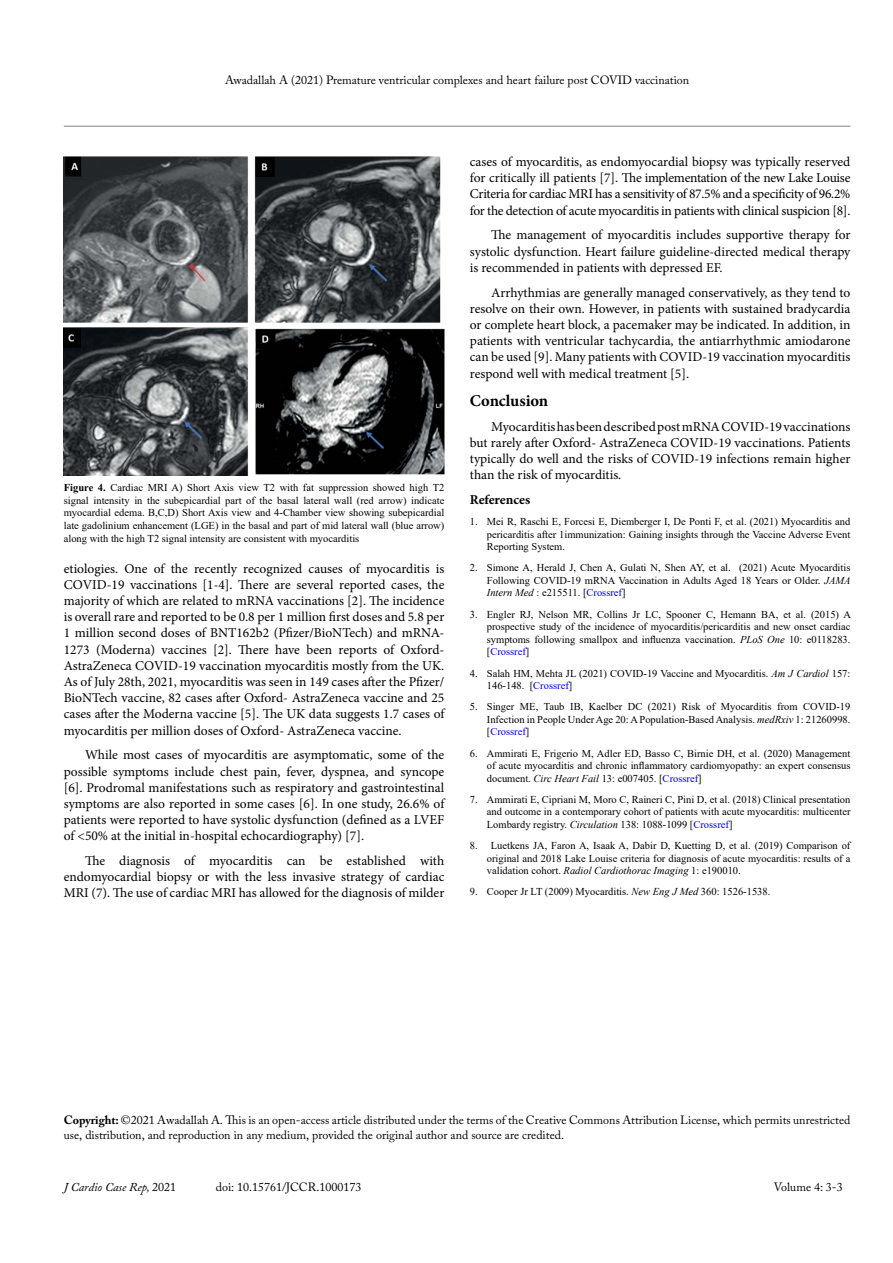
<style>
.page{position:relative;width:893px;height:1263px;background:#fff}
.page>*{position:absolute;margin:0;border:0;box-sizing:border-box;transform-origin:0 0}
.t1{font:700 16.5px "Minion Pro";letter-spacing:-.01em;color:#000}
.t2{font:13.5px/16.2px "Minion Pro";color:#000;text-align:justify}
.t3{font:700 13.5px "Minion Pro";letter-spacing:-.005em;color:#000}
.t4{font:12px/14.4px "Adobe Caslon Pro";color:#000}
.t5{font:italic 12px "Adobe Caslon Pro";color:#000}
.t6{font:10.5px/12.6px "Times New Roman";color:#000;text-align:justify}
.s1{font-weight:700}
.s2{font-style:italic}
.s3{color:#00f}
.s4{font-style:normal}
</style>
<div class="page">
<hr style="left:64px;top:126px;width:786px;height:1px;background:#808285">
<img style="left:64px;top:156px;width:380px;height:319px">
<p class="t4" style="left:225px;top:73px;width:466px">Awadallah A (2021) Premature ventricular complexes and heart failure post COVID vaccination</p>
<p class="t6" style="left:64px;top:481px;width:382px"><span class="s1">Figure 4.</span> Cardiac MRI A) Short Axis view T2 with fat suppression showed high T2 signal intensity in the subepicardial part of the basal lateral wall (red arrow) indicate myocardial edema. B,C,D) Short Axis view and 4-Chamber view showing subepicardial late gadolinium enhancement (LGE) in the basal and part of mid lateral wall (blue arrow) along with the high T2 signal intensity are consistent with myocarditis</p>
<p class="t2" style="left:64px;top:560px;width:382px">etiologies. One of the recently recognized causes of myocarditis is COVID-19 vaccinations [1-4]. There are several reported cases, the majority of which are related to mRNA vaccinations [2]. The incidence is overall rare and reported to be 0.8 per 1 million first doses and 5.8 per 1 million second doses of BNT162b2 (Pfizer/BioNTech) and mRNA-1273 (Moderna) vaccines [2]. There have been reports of Oxford-AstraZeneca COVID-19 vaccination myocarditis mostly from the UK.<br>As of July 28th, 2021, myocarditis was seen in 149 cases after the Pfizer/ BioNTech vaccine, 82 cases after Oxford- AstraZeneca vaccine and 25 cases after the Moderna vaccine [5]. The UK data suggests 1.7 cases of myocarditis per million doses of Oxford- AstraZeneca vaccine.</p>
<p class="t2" style="left:64px;top:747px;width:382px;text-indent:21px">While most cases of myocarditis are asymptomatic, some of the possible symptoms include chest pain, fever, dyspnea, and syncope [6]. Prodromal manifestations such as respiratory and gastrointestinal symptoms are also reported in some cases [6]. In one study, 26.6% of patients were reported to have systolic dysfunction (defined as a LVEF of &lt;50% at the initial in-hospital echocardiography) [7].</p>
<p class="t2" style="left:64px;top:853px;width:382px;text-indent:21px">The diagnosis of myocarditis can be established with endomyocardial biopsy or with the less invasive strategy of cardiac MRI (7). The use of cardiac MRI has allowed for the diagnosis of milder</p>
<p class="t2" style="left:470px;top:154px;width:382px">cases of myocarditis, as endomyocardial biopsy was typically reserved for critically ill patients [7]. The implementation of the new Lake Louise Criteria for cardiac MRI has a sensitivity of 87.5% and a specificity of 96.2% for the detection of acute myocarditis in patients with clinical suspicion [8].</p>
<p class="t2" style="left:470px;top:227px;width:382px;text-indent:21px">The management of myocarditis includes supportive therapy for systolic dysfunction. Heart failure guideline-directed medical therapy is recommended in patients with depressed EF.</p>
<p class="t2" style="left:470px;top:284px;width:382px;text-indent:21px">Arrhythmias are generally managed conservatively, as they tend to resolve on their own. However, in patients with sustained bradycardia or complete heart block, a pacemaker may be indicated. In addition, in patients with ventricular tachycardia, the antiarrhythmic amiodarone can be used [9]. Many patients with COVID-19 vaccination myocarditis respond well with medical treatment [5].</p>
<p class="t1" style="left:470px;top:389px;width:80px">Conclusion</p>
<p class="t2" style="left:470px;top:418px;width:382px;text-indent:21px">Myocarditis has been described post mRNA COVID-19 vaccinations but rarely after Oxford- AstraZeneca COVID-19 vaccinations. Patients typically do well and the risks of COVID-19 infections remain higher than the risk of myocarditis.</p>
<p class="t3" style="left:470px;top:490px;width:62px">References</p>
<p class="t6" style="left:487px;top:515px;width:365px;text-indent:-17px">1. Mei R, Raschi E, Forcesi E, Diemberger I, De Ponti F, et al. (2021) Myocarditis and pericarditis after 1immunization: Gaining insights through the Vaccine Adverse Event Reporting System.</p>
<p class="t6" style="left:487px;top:561px;width:365px;text-indent:-17px">2. Simone A, Herald J, Chen A, Gulati N, Shen AY, et al. (2021) Acute Myocarditis Following COVID-19 mRNA Vaccination in Adults Aged 18 Years or Older. <span class="s2">JAMA Intern Med</span> : e215511. [<span class="s3">Crossref</span>]</p>
<p class="t6" style="left:487px;top:607px;width:366px;text-indent:-17px">3. Engler RJ, Nelson MR, Collins Jr LC, Spooner C, Hemann BA, et al. (2015) A prospective study of the incidence of myocarditis/pericarditis and new onset cardiac symptoms following smallpox and influenza vaccination. <span class="s2">PLoS One</span> 10: e0118283. [<span class="s3">Crossref</span>]</p>
<p class="t6" style="left:487px;top:666px;width:365px;text-indent:-17px">4. Salah HM, Mehta JL (2021) COVID-19 Vaccine and Myocarditis. <span class="s2">Am J Cardiol</span> 157:<br>146-148. [<span class="s3">Crossref</span>]</p>
<p class="t6" style="left:487px;top:700px;width:365px;text-indent:-17px">5. Singer ME, Taub IB, Kaelber DC (2021) Risk of Myocarditis from COVID-19<br>Infection in People Under Age 20: A Population-Based Analysis. <span class="s2">medRxiv</span> 1: 21260998. [<span class="s3">Crossref</span>]</p>
<p class="t6" style="left:487px;top:746px;width:365px;text-indent:-17px">6. Ammirati E, Frigerio M, Adler ED, Basso C, Birnie DH, et al. (2020) Management of acute myocarditis and chronic inflammatory cardiomyopathy: an expert consensus document. <span class="s2">Circ Heart Fail</span> 13: e007405. [<span class="s3">Crossref</span>]</p>
<p class="t6" style="left:487px;top:793px;width:365px;text-indent:-17px">7. Ammirati E, Cipriani M, Moro C, Raineri C, Pini D, et al. (2018) Clinical presentation and outcome in a contemporary cohort of patients with acute myocarditis: multicenter Lombardy registry. <span class="s2">Circulation</span> 138: 1088-1099 [<span class="s3">Crossref</span>]</p>
<p class="t6" style="left:487px;top:839px;width:365px;text-indent:-17px">8. Luetkens JA, Faron A, Isaak A, Dabir D, Kuetting D, et al. (2019) Comparison of original and 2018 Lake Louise criteria for diagnosis of acute myocarditis: results of a validation cohort. <span class="s2">Radiol Cardiothorac Imaging</span> 1: e190010.</p>
<p class="t6" style="left:470px;top:885px;width:302px">9. Cooper Jr LT (2009) Myocarditis. <span class="s2">New Eng J Med</span> 360: 1526-1538.</p>
<p class="t4" style="left:64px;top:1113px;width:788px"><span class="s1">Copyright:</span> ©2021 Awadallah A. This is an open-access article distributed under the terms of the Creative Commons Attribution License, which permits unrestricted use, distribution, and reproduction in any medium, provided the original author and source are credited.</p>
<p class="t5" style="left:64px;top:1180px;width:114px">J Cardio Case Rep, <span class="s4">2021</span></p>
<p class="t4" style="left:216px;top:1180px;width:147px">doi: 10.15761/JCCR.1000173</p>
<p class="t4" style="left:774px;top:1180px;width:71px">Volume 4: 3-3</p>
</div>
